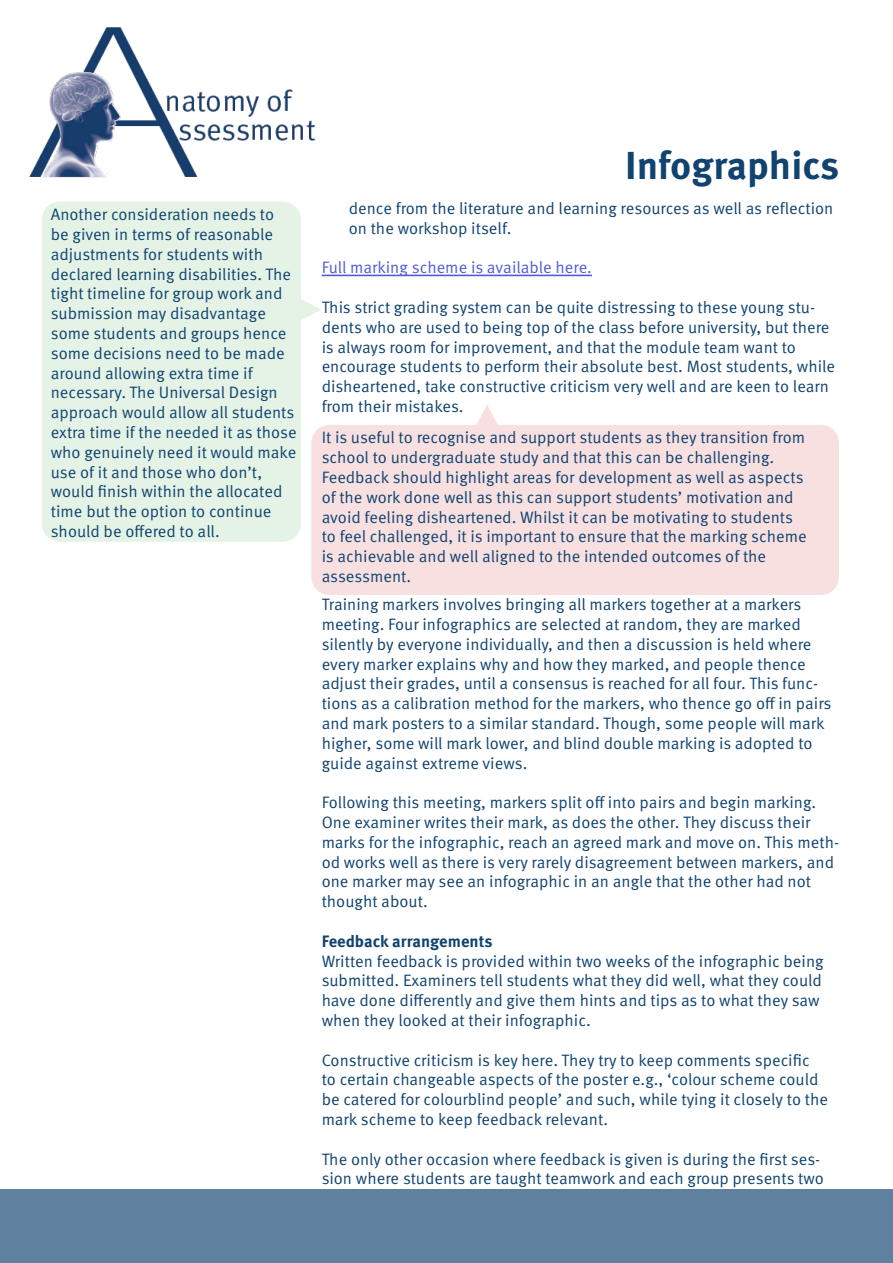
<style>
.page{position:relative;width:893px;height:1263px;background:#fff}
.page>*{position:absolute;margin:0;border:0;box-sizing:border-box;transform-origin:0 0}
.t1{font:700 39px "Meta Pro";color:#104370}
.t2{font:16.5px/19.8px "Meta Pro Norm";color:#104370}
.t3{font:16.5px "Meta Pro Norm";color:#4f5cd6}
.t4{font:700 16.5px "Meta Pro";color:#104370}
</style>
<div class="page">
<img style="left:29px;top:27px;width:286px;height:175px">
<div style="left:0;top:1189px;width:893px;height:74px;background:#5f819f"></div>
<hr style="left:322px;top:275px;width:270px;height:1px;background:#4f5cd6">
<div style="left:42px;top:202px;width:259px;height:340px;background:#e4f3e5;border-radius:18px"></div>
<svg style="left:301px;top:299px;width:20px;height:21px"></svg>
<div style="left:311px;top:425px;width:528px;height:170px;background:#f8e0e1;border-radius:18px"></div>
<svg style="left:477px;top:405px;width:21px;height:20px"></svg>
<p class="t2" style="left:51px;top:203px;width:247px">Another consideration needs to<br>be given in terms of reasonable adjustments for students with declared learning disabilities. The tight timeline for group work and submission may disadvantage some students and groups hence some decisions need to be made around allowing extra time if necessary. The Universal Design approach would allow all students extra time if the needed it as those who genuinely need it would make use of it and those who don’t, would finish within the allocated time but the option to continue should be offered to all.</p>
<p class="t1" style="left:625px;top:135px;width:216px">Infographics</p>
<p class="t2" style="left:349px;top:197px;width:486px">dence from the literature and learning resources as well as reflection on the workshop itself.</p>
<p class="t3" style="left:322px;top:255px;width:272px">Full marking scheme is available here.</p>
<p class="t2" style="left:322px;top:296px;width:515px">This strict grading system can be quite distressing to these young stu&shy;dents who are used to being top of the class before university, but there is always room for improvement, and that the module team want to encourage students to perform their absolute best. Most students, while disheartened, take constructive criticism very well and are keen to learn from their mistakes.</p>
<p class="t2" style="left:322px;top:427px;width:487px">It is useful to recognise and support students as they transition from school to undergraduate study and that this can be challenging.<br>Feedback should highlight areas for development as well as aspects of the work done well as this can support students’ motivation and avoid feeling disheartened. Whilst it can be motivating to students to feel challenged, it is important to ensure that the marking scheme is achievable and well aligned to the intended outcomes of the assessment.</p>
<p class="t2" style="left:322px;top:593px;width:511px">Training markers involves bringing all markers together at a markers meeting. Four infographics are selected at random, they are marked silently by everyone individually, and then a discussion is held where every marker explains why and how they marked, and people thence adjust their grades, until a consensus is reached for all four. This func&shy;tions as a calibration method for the markers, who thence go off in pairs and mark posters to a similar standard. Though, some people will mark higher, some will mark lower, and blind double marking is adopted to guide against extreme views.</p>
<p class="t2" style="left:322px;top:791px;width:519px">Following this meeting, markers split off into pairs and begin marking.<br>One examiner writes their mark, as does the other. They discuss their marks for the infographic, reach an agreed mark and move on. This meth&shy;od works well as there is very rarely disagreement between markers, and one marker may see an infographic in an angle that the other had not thought about.</p>
<p class="t4" style="left:322px;top:928px;width:172px">Feedback arrangements</p>
<p class="t2" style="left:322px;top:950px;width:503px">Written feedback is provided within two weeks of the infographic being submitted. Examiners tell students what they did well, what they could have done differently and give them hints and tips as to what they saw when they looked at their infographic.</p>
<p class="t2" style="left:322px;top:1049px;width:508px">Constructive criticism is key here. They try to keep comments specific to certain changeable aspects of the poster e.g., ‘colour scheme could be catered for colourblind people’ and such, while tying it closely to the mark scheme to keep feedback relevant.</p>
<p class="t2" style="left:322px;top:1148px;width:504px">The only other occasion where feedback is given is during the first ses&shy;sion where students are taught teamwork and each group presents two</p>
</div>
